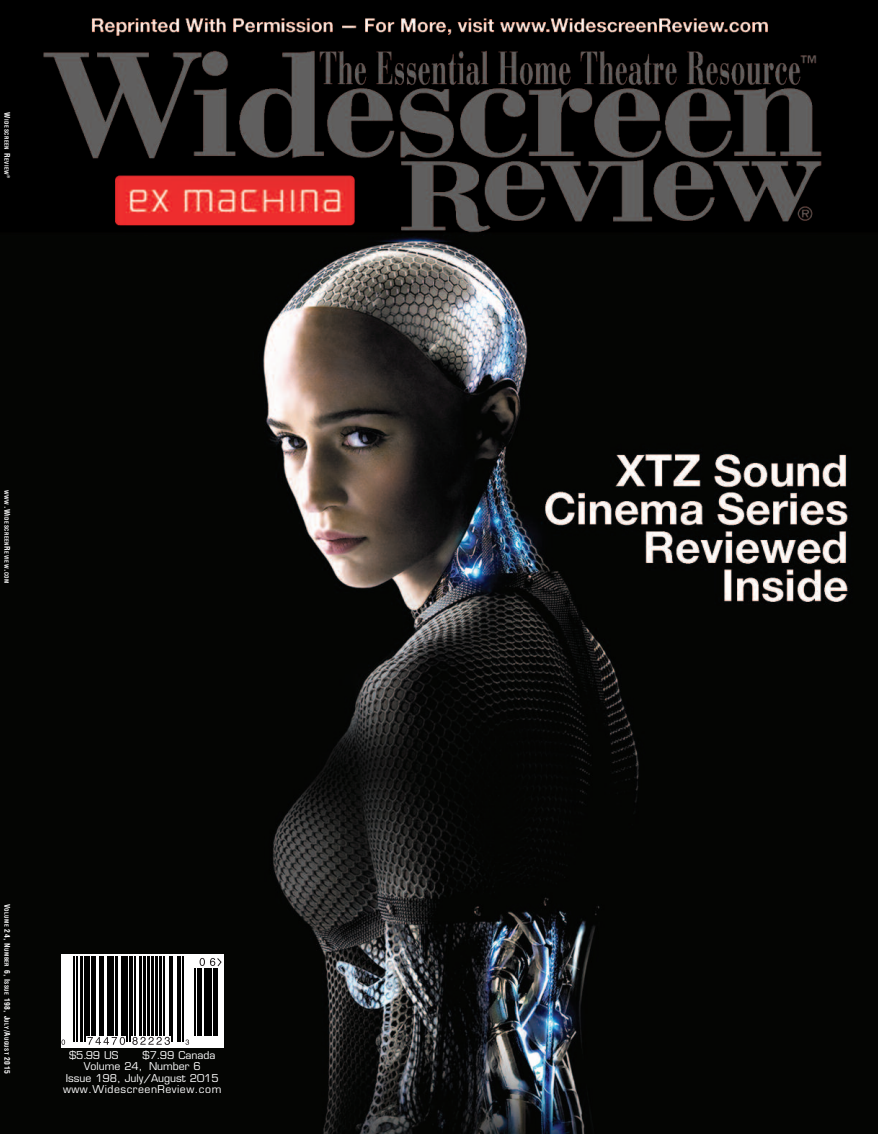
<style>
.page{position:relative;width:878px;height:1134px;background:#fff}
.page>*{position:absolute;margin:0;border:0;box-sizing:border-box;transform-origin:0 0}
.t1{font:10.5px "Eurostile LT Std";color:#fff}
.t2{font:10.5px "Eurostile LT Std";letter-spacing:.05em;color:#fff}
.t3{font:700 condensed 5.7px "Helvetica LT Std";letter-spacing:.065em;color:#fff}
.t4{font:700 condensed 5.7px "Helvetica LT Std";letter-spacing:.085em;color:#fff}
.t5{font:700 condensed 3.75px "Helvetica LT Std";color:#fff}
.s1{font-size:7.5px}
</style>
<div class="page">
<img style="left:0;top:0;width:878px;height:1134px">
<div style="left:61px;top:954px;width:162px;height:94px;background:#fff"></div>
<svg style="left:62px;top:956px;width:156px;height:88px"></svg>
<svg style="left:61px;top:1040px;width:4px;height:5px"></svg>
<hr style="left:74px;top:956px;width:1px;height:86px;background:#000">
<hr style="left:76px;top:956px;width:1px;height:86px;background:#000">
<hr style="left:81px;top:956px;width:2px;height:86px;background:#000">
<hr style="left:84px;top:956px;width:1px;height:86px;background:#000">
<hr style="left:86px;top:956px;width:4px;height:80px;background:#000">
<hr style="left:91px;top:956px;width:2px;height:80px;background:#000">
<hr style="left:95px;top:956px;width:1px;height:80px;background:#000">
<hr style="left:99px;top:956px;width:2px;height:80px;background:#000">
<hr style="left:103px;top:956px;width:1px;height:80px;background:#000">
<hr style="left:107px;top:956px;width:2px;height:80px;background:#000">
<hr style="left:111px;top:956px;width:3px;height:80px;background:#000">
<hr style="left:115px;top:956px;width:3px;height:80px;background:#000">
<hr style="left:121px;top:956px;width:2px;height:80px;background:#000">
<hr style="left:124px;top:956px;width:2px;height:80px;background:#000">
<svg style="left:87px;top:1037px;width:38px;height:8px"></svg>
<hr style="left:127px;top:956px;width:1px;height:86px;background:#000">
<hr style="left:129px;top:956px;width:1px;height:86px;background:#000">
<hr style="left:131px;top:956px;width:1px;height:80px;background:#000">
<hr style="left:135px;top:956px;width:1px;height:80px;background:#000">
<hr style="left:139px;top:956px;width:3px;height:80px;background:#000">
<hr style="left:143px;top:956px;width:2px;height:80px;background:#000">
<hr style="left:147px;top:956px;width:3px;height:80px;background:#000">
<hr style="left:151px;top:956px;width:2px;height:80px;background:#000">
<hr style="left:155px;top:956px;width:3px;height:80px;background:#000">
<hr style="left:159px;top:956px;width:2px;height:80px;background:#000">
<hr style="left:163px;top:956px;width:2px;height:80px;background:#000">
<hr style="left:169px;top:956px;width:1px;height:80px;background:#000">
<svg style="left:132px;top:1037px;width:38px;height:8px"></svg>
<hr style="left:172px;top:956px;width:1px;height:86px;background:#000">
<hr style="left:177px;top:956px;width:1px;height:86px;background:#000">
<hr style="left:180px;top:956px;width:1px;height:86px;background:#000">
<hr style="left:182px;top:956px;width:1px;height:86px;background:#000">
<svg style="left:185px;top:1040px;width:4px;height:5px"></svg>
<hr style="left:194px;top:968px;width:2px;height:68px;background:#000">
<hr style="left:197px;top:968px;width:2px;height:68px;background:#000">
<hr style="left:200px;top:968px;width:1px;height:68px;background:#000">
<hr style="left:204px;top:968px;width:3px;height:68px;background:#000">
<hr style="left:208px;top:968px;width:1px;height:68px;background:#000">
<hr style="left:211px;top:968px;width:1px;height:68px;background:#000">
<hr style="left:213px;top:968px;width:4px;height:68px;background:#000">
<svg style="left:199px;top:957px;width:23px;height:10px"></svg>
<p class="t4" style="left:9px;top:112px;width:64px;rotate:90deg"><span class="s1">W</span>IDESCREEN <span class="s1">R</span>EVIEW</p>
<p class="t5" style="left:10px;top:175px;width:5px;rotate:90deg">®</p>
<p class="t4" style="left:9px;top:490px;width:95px;rotate:90deg">WWW<span class="s1">.W</span>IDESCREEN<span class="s1">R</span>EVIEW<span class="s1">.</span>COM</p>
<p class="t3" style="left:9px;top:904px;width:171px;rotate:90deg"><span class="s1">V</span>OLUME <span class="s1">24, N</span>UMBER <span class="s1">6, I</span>SSUE <span class="s1">198, J</span>ULY<span class="s1">/A</span>UGUST <span class="s1">2015</span></p>
<p class="t1" style="left:69px;top:1051px;width:51px">$5.99 US</p>
<p class="t1" style="left:142px;top:1051px;width:74px">$7.99 Canada</p>
<p class="t1" style="left:84px;top:1062px;width:118px">Volume 24, Number 6</p>
<p class="t1" style="left:66px;top:1074px;width:154px">Issue 198, July/August 2015</p>
<p class="t2" style="left:63px;top:1085px;width:160px">www.WidescreenReview.com</p>
</div>
